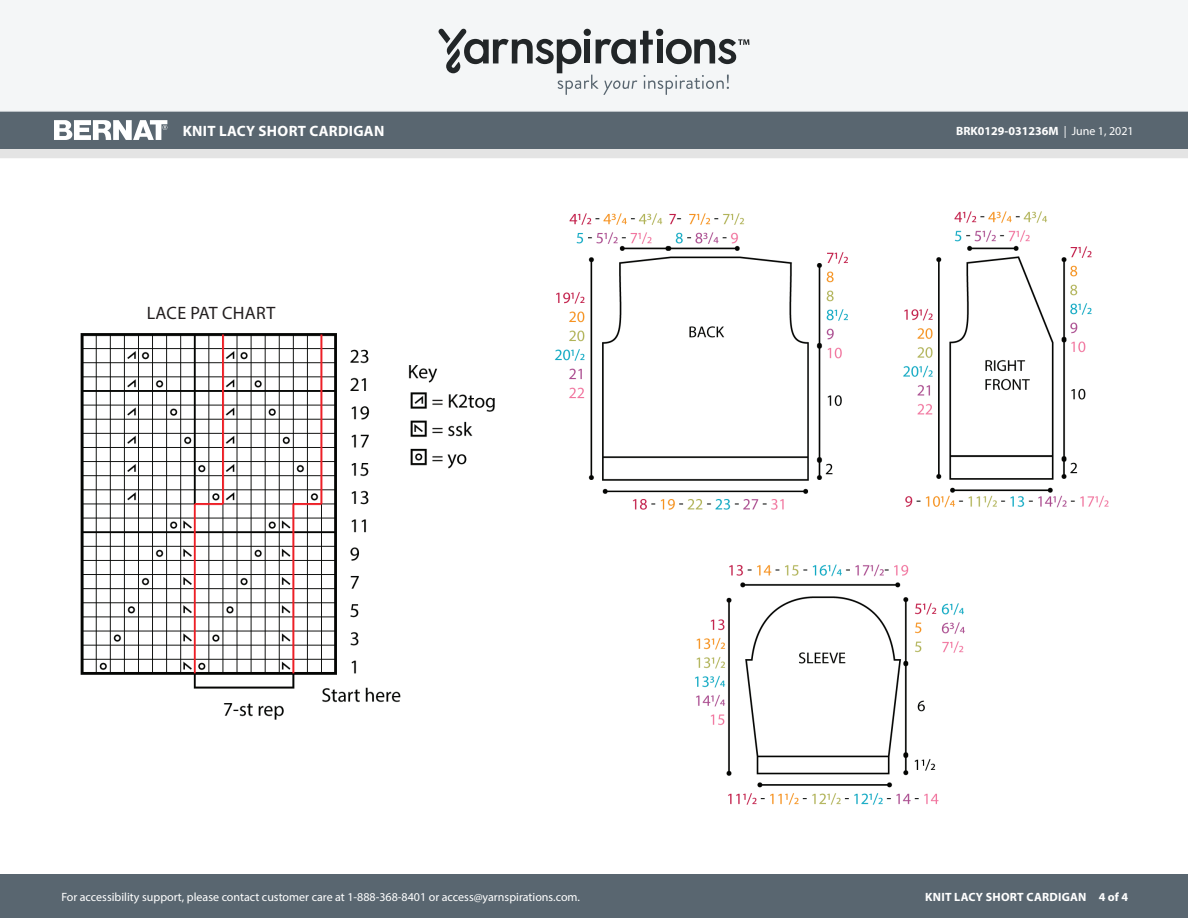
<style>
.page{position:relative;width:1188px;height:918px;background:#fff}
.page>*{position:absolute;margin:0;border:0;box-sizing:border-box;transform-origin:0 0}
.Diagram___Schematic{font:18px "Myriad Pro";letter-spacing:.02em;color:#231f20}
.t1{font:700 15px "Myriad Pro";letter-spacing:.02em;color:#fff}
.t2{font:12px "Myriad Pro";color:#fff}
.t3{font:700 12px "Myriad Pro";color:#fff}
.t4{font:700 12px "Myriad Pro";letter-spacing:.02em;color:#fff}
.s1{font-weight:400}
</style>
<div class="page">
<div style="left:0;top:875px;width:1188px;height:43px;background:#596670"></div>
<div style="left:0;top:149px;width:1188px;height:9px;background:#e4e4e4"></div>
<div style="left:0;top:111px;width:1188px;height:38px;background:#596670"></div>
<div style="left:0;top:0;width:1188px;height:112px;background:#f4f6f7"></div>
<svg style="left:438px;top:29px;width:311px;height:66px"></svg>
<svg style="left:54px;top:120px;width:113px;height:20px"></svg>
<img style="left:80px;top:333px;width:415px;height:387px">
<img style="left:695px;top:564px;width:270px;height:241px">
<img style="left:903px;top:211px;width:206px;height:297px">
<img style="left:555px;top:213px;width:293px;height:297px">
<p class="t1" style="left:183px;top:121px;width:203px">KNIT LACY SHORT CARDIGAN</p>
<p class="Diagram___Schematic" style="left:147px;top:302px;width:130px">LACE PAT CHART</p>
<p class="t3" style="left:956px;top:123px;width:179px">BRK0129-031236M <span class="s1">| June 1, 2021</span></p>
<p class="t2" style="left:61px;top:889px;width:520px">For accessibility support, please contact customer care at 1-888-368-8401 or access@yarnspirations.com.</p>
<p class="t4" style="left:925px;top:889px;width:204px">KNIT LACY SHORT CARDIGAN 4 of 4</p>
</div>
